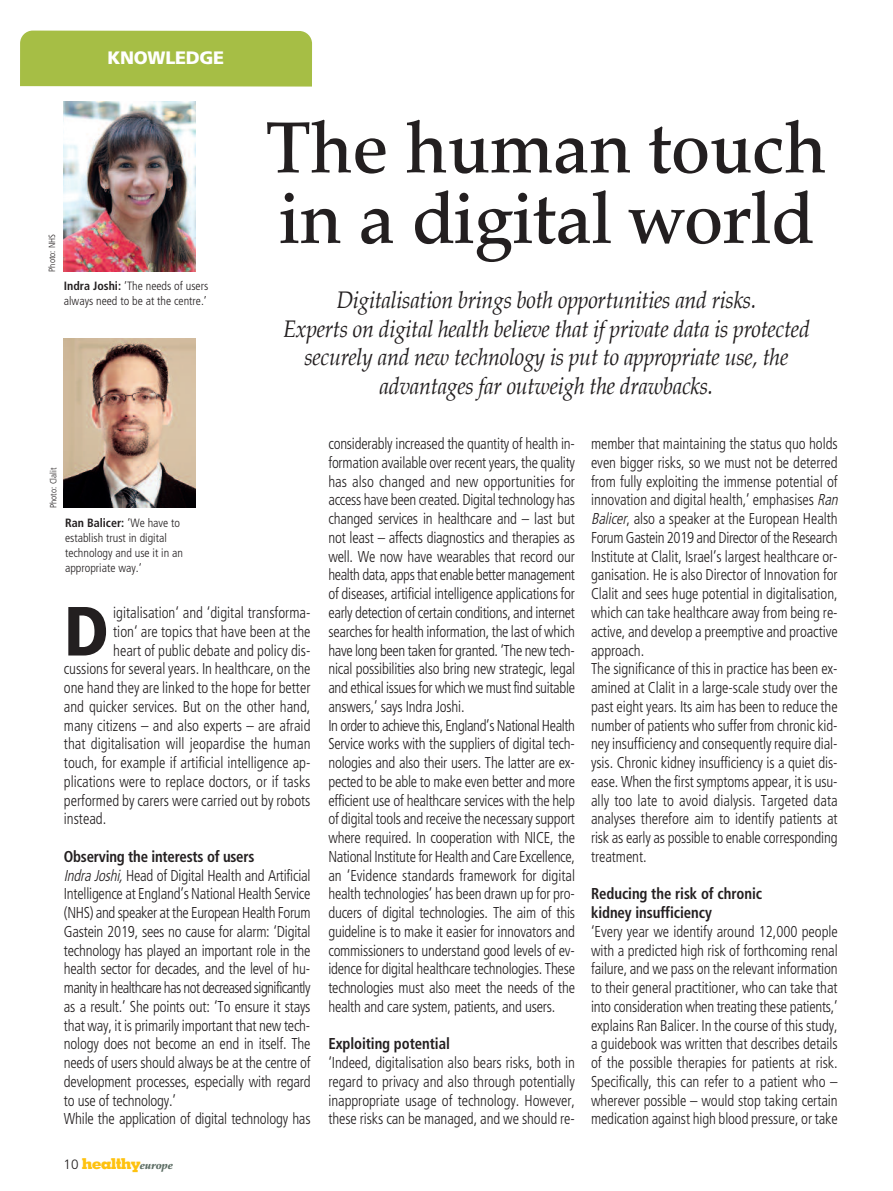
<style>
.page{position:relative;width:893px;height:1191px;background:#fff}
.page>*{position:absolute;margin:0;border:0;box-sizing:border-box;transform-origin:0 0}
.t1{font:500 72px/70.5px "Palatino";letter-spacing:-.01em;color:#231f20}
.t2{font:900 condensed 69.45px "Frutiger";color:#231f20}
.t3{font:italic 24px/28.5px "Palatino";letter-spacing:-.015em;color:#231f20;text-align:center;scale:.9 1}
.t4{font:900 18px "Frutiger";letter-spacing:-.02em;color:#fff}
.t5{font:300 condensed 15.75px/18.8px "Frutiger";letter-spacing:-.015em;color:#231f20;scale:.94 1}
.t6{font:700 condensed 15.75px/18.8px "Frutiger";letter-spacing:-.005em;color:#231f20;scale:.94 1}
.t7{font:800 15px "Memphis";letter-spacing:-.06em;color:#fec210}
.t8{font:300 condensed 12px/15px "Frutiger";color:#231f20}
.t9{font:300 condensed 9px "Frutiger";color:#231f20}
.s1{font-weight:700}
.s2{font-style:italic}
.s3{font-family:"Frutiger";font-weight:300;font-size:13.5px;color:#231f20}
.s4{font-family:"Palatino";font-weight:900;font-style:italic;font-size:10.5px;color:#5d6e65}
</style>
<div class="page">
<div style="left:20px;top:31px;width:292px;height:71px;background:#a6be45;border-radius:13px"></div>
<div style="left:20px;top:86px;width:292px;height:34px;background:#fff"></div>
<img style="left:64px;top:101px;width:132px;height:170px">
<img style="left:64px;top:338px;width:132px;height:170px">
<p class="t4" style="left:108px;top:50px;width:118px">KNOWLEDGE</p>
<p class="t9" style="left:48px;top:272px;width:39px;rotate:-90deg">Photo: NHS</p>
<p class="t8" style="left:64px;top:279px;width:146px"><span class="s1">Indra Joshi:</span> ‘The needs of users always need to be at the centre.’</p>
<h1 class="t1" style="left:266px;top:120px;width:562px">The human touch in a digital world</h1>
<h3 class="t3" style="left:283px;top:287px;width:587px">Digitalisation brings both opportunities and risks.<br>Experts on digital health believe that if private data is protected securely and new technology is put to appropriate use, the advantages far outweigh the drawbacks.</h3>
<p class="t9" style="left:50px;top:508px;width:42px;rotate:-90deg">Photo: Clalit</p>
<p class="t8" style="left:65px;top:516px;width:119px"><span class="s1">Ran Balicer:</span> ‘We have to establish trust in digital technology and use it in an appropriate way.‘</p>
<h2 class="t2" style="left:64px;top:603px;width:46px">D</h2>
<p class="t5" style="left:113px;top:604px;width:211px">igitalisation‘ and ‘digital transforma-</p>
<p class="t5" style="left:113px;top:623px;width:211px">tion‘ are topics that have been at the</p>
<p class="t5" style="left:113px;top:642px;width:211px">heart of public debate and policy dis-</p>
<p class="t5" style="left:64px;top:660px;width:264px">cussions for several years. In healthcare, on the</p>
<p class="t5" style="left:64px;top:679px;width:264px">one hand they are linked to the hope for better</p>
<p class="t5" style="left:64px;top:698px;width:264px">and quicker services. But on the other hand,</p>
<p class="t5" style="left:64px;top:717px;width:264px">many citizens – and also experts – are afraid</p>
<p class="t5" style="left:64px;top:735px;width:264px">that digitalisation will jeopardise the human</p>
<p class="t5" style="left:64px;top:754px;width:264px">touch, for example if artificial intelligence ap-</p>
<p class="t5" style="left:64px;top:773px;width:264px">plications were to replace doctors, or if tasks</p>
<p class="t5" style="left:64px;top:792px;width:264px">performed by carers were carried out by robots</p>
<p class="t5" style="left:64px;top:810px;width:47px">instead.</p>
<p class="t5" style="left:64px;top:848px;width:264px"><span class="s1">Observing the interests of users </span><span class="s2">IndraJoshi,</span>Head of Digital Health and Artificial Intelligence at England’s National Health Service (NHS) and speaker at the European Health Forum Gastein 2019, sees no cause for alarm: ‘Digital technology has played an important role in the health sector for decades, and the level of hu&shy;manity in healthcare has not decreased significantly as a result.’ She points out: ‘To ensure it stays that way, it is primarily important that new tech&shy;nology does not become an end in itself. The needs of users should always be at the centre of development processes, especially with regard to use of technology.’<br>While the application of digital technology has</p>
<p class="t7" style="left:63px;top:1157px;width:111px"><span class="s3">10</span> healthy<span class="s4">europe</span></p>
<p class="t5" style="left:328px;top:435px;width:264px">considerably increased the quantity of health in&shy;formation available over recent years, the quality has also changed and new opportunities for access have been created. Digital technology has changed services in healthcare and – last but not least – affects diagnostics and therapies as well. We now have wearables that record our health data, apps that enable better management of diseases, artificial intelligence applications for early detection of certain conditions, and internet searches for health information, the last of which have long been taken for granted. ‘The new tech&shy;nical possibilities also bring new strategic, legal and ethical issues for which we must find suitable answers,’ says Indra Joshi.<br>In order to achieve this, England’s National Health Service works with the suppliers of digital tech&shy;nologies and also their users. The latter are ex&shy;pected to be able to make even better and more efficient use of healthcare services with the help of digital tools and receive the necessary support where required. In cooperation with NICE, the National Institute for Health and Care Excellence, an ‘Evidence standards framework for digital health technologies’ has been drawn up for pro&shy;ducers of digital technologies. The aim of this guideline is to make it easier for innovators and commissioners to understand good levels of ev&shy;idence for digital healthcare technologies. These technologies must also meet the needs of the health and care system, patients, and users.</p>
<p class="t6" style="left:328px;top:1035px;width:131px">Exploiting potential</p>
<p class="t5" style="left:328px;top:1054px;width:264px;text-align:justify">‘Indeed, digitalisation also bears risks, both in regard to privacy and also through potentially inappropriate usage of technology. However, these risks can be managed, and we should re-</p>
<p class="t5" style="left:591px;top:435px;width:267px">member that maintaining the status quo holds even bigger risks, so we must not be deterred from fully exploiting the immense potential of innovation and digital health,’ emphasises <span class="s2">Ran Balicer</span>, also a speaker at the European Health Forum Gastein 2019 and Director of the Research Institute at Clalit, Israel’s largest healthcare or&shy;ganisation. He is also Director of Innovation for Clalit and sees huge potential in digitalisation, which can take healthcare away from being re&shy;active, and develop a preemptive and proactive approach.<br>The significance of this in practice has been ex&shy;amined at Clalit in a large-scale study over the past eight years. Its aim has been to reduce the number of patients who suffer from chronic kid&shy;ney insufficiency and consequently require dial&shy;ysis. Chronic kidney insufficiency is a quiet dis&shy;ease. When the first symptoms appear, it is usu&shy;ally too late to avoid dialysis. Targeted data analyses therefore aim to identify patients at risk as early as possible to enable corresponding treatment.</p>
<p class="t6" style="left:591px;top:885px;width:183px">Reducing the risk of chronic kidney insufficiency</p>
<p class="t5" style="left:591px;top:923px;width:264px;text-align:justify">‘Every year we identify around 12,000 people with a predicted high risk of forthcoming renal failure, and we pass on the relevant information to their general practitioner, who can take that into consideration when treating these patients,’ explains Ran Balicer. In the course of this study, a guidebook was written that describes details of the possible therapies for patients at risk.<br>Specifically, this can refer to a patient who – wherever possible – would stop taking certain medication against high blood pressure, or take</p>
</div>
